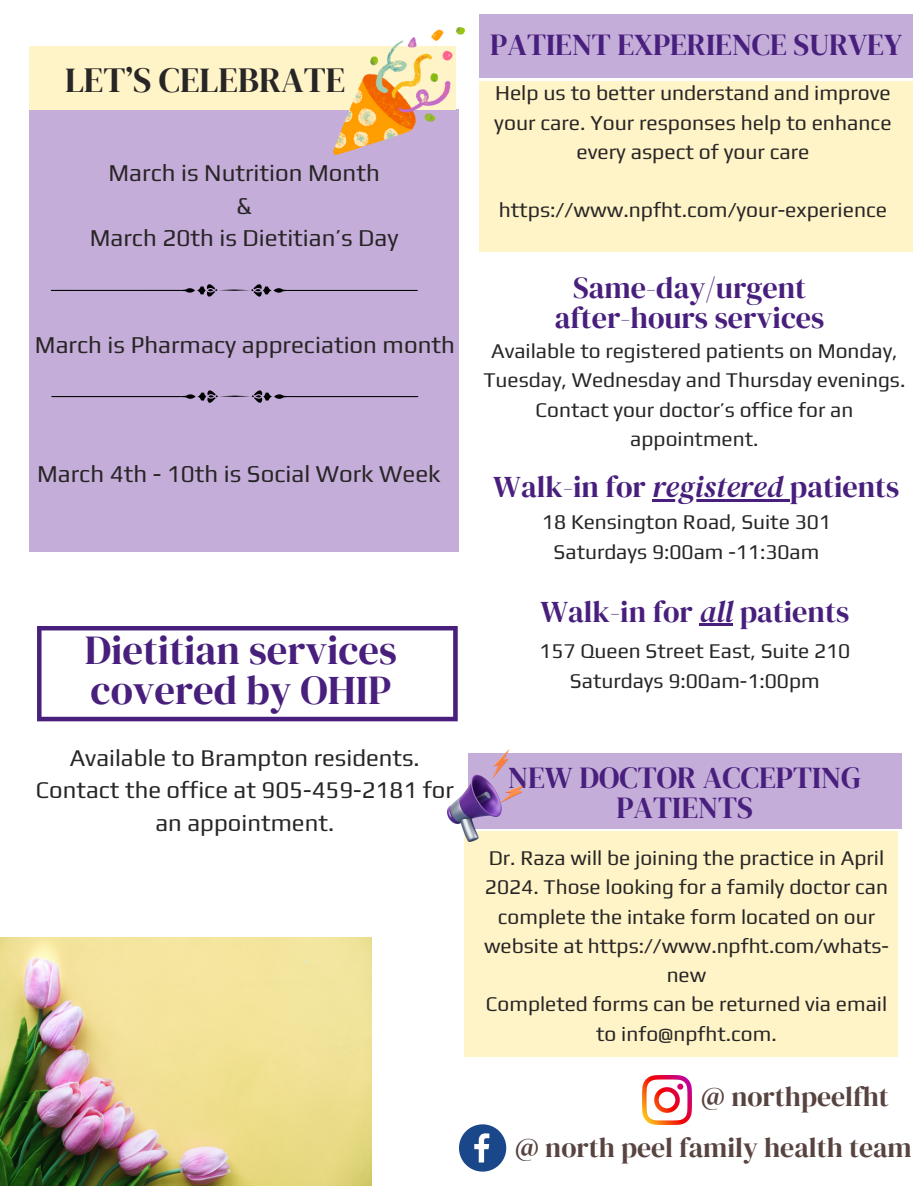
<style>
.page{position:relative;width:918px;height:1188px;background:#fff}
.page>*{position:absolute;margin:0;border:0;box-sizing:border-box;transform-origin:0 0}
.t1{font:40.8px/40.5px "DM Serif Display";color:#481f7d}
.t2{font:35.1px "DM Serif Display";color:#282526}
.t3{font:30.3px/30.3px "DM Serif Display";color:#481f7d;text-align:center}
.t4{font:27.75px "DM Serif Display";color:#57433f}
.t5{font:24.15px/32.7px "Play";color:#282526;text-align:center}
.t6{font:23.85px/32.7px "Play";color:#282526;text-align:center}
.t7{font:21.15px/29.2px "Play";color:#282526;text-align:center}
.t8{font:20.85px/29.2px "Play";color:#282526;text-align:center}
.s1{font-style:italic}
</style>
<div class="page">
<div style="left:29px;top:109px;width:430px;height:443px;background:#c4add9"></div>
<div style="left:479px;top:14px;width:434px;height:64px;background:#c4add9"></div>
<img style="left:643px;top:1076px;width:48px;height:48px">
<svg style="left:459px;top:1124px;width:47px;height:48px"></svg>
<div style="left:479px;top:81px;width:434px;height:171px;background:#fff4c7"></div>
<div style="left:29px;top:46px;width:427px;height:63px;background:#fff4c7"></div>
<img style="left:334px;top:28px;width:130px;height:127px">
<svg style="left:51px;top:390px;width:367px;height:13px"></svg>
<svg style="left:51px;top:284px;width:367px;height:13px"></svg>
<svg style="left:37px;top:626px;width:421px;height:95px"></svg>
<img style="left:0;top:938px;width:371px;height:247px">
<div style="left:468px;top:753px;width:433px;height:75px;background:#c4add9"></div>
<div style="left:465px;top:831px;width:433px;height:226px;background:#fff4c7"></div>
<img style="left:448px;top:749px;width:79px;height:93px">
<hr style="left:652px;top:499px;width:138px;height:2px;background:#481f7d">
<hr style="left:700px;top:624px;width:33px;height:2px;background:#481f7d">
<p class="t2" style="left:65px;top:55px;width:282px">LET’S CELEBRATE</p>
<h4 class="t5" style="left:90px;top:156px;width:310px">March is Nutrition Month<br>&amp;<br>March 20th is Dietitian’s Day</h4>
<p class="t5" style="left:35px;top:328px;width:422px">March is Pharmacy appreciation month</p>
<h4 class="t5" style="left:37px;top:457px;width:405px">March 4th - 10th is Social Work Week</h4>
<p class="t1" style="left:85px;top:629px;width:314px">Dietitian services covered by OHIP</p>
<p class="t6" style="left:36px;top:741px;width:420px">Available to Brampton residents.<br>Contact the office at 905-459-2181 for an appointment.</p>
<h5 class="t3" style="left:490px;top:30px;width:413px">PATIENT EXPERIENCE SURVEY</h5>
<h5 class="t7" style="left:494px;top:78px;width:399px">Help us to better understand and improve your care. Your responses help to enhance every aspect of your care</h5>
<h3 class="t7" style="left:499px;top:195px;width:390px">https://www.npfht.com/your-experience</h3>
<h1 class="t3" style="left:555px;top:272px;width:271px">Same-day/urgent after-hours services</h1>
<p class="t8" style="left:483px;top:336px;width:423px">Available to registered patients on Monday, Tuesday, Wednesday and Thursday evenings.<br>Contact your doctor’s office for an appointment.</p>
<h4 class="t3" style="left:493px;top:471px;width:408px">Walk-in for <span class="s1">registered</span> patients</h4>
<h3 class="t8" style="left:542px;top:507px;width:291px">18 Kensington Road, Suite 301</h3>
<p class="t8" style="left:554px;top:537px;width:267px">Saturdays 9:00am -11:30am</p>
<p class="t3" style="left:540px;top:596px;width:310px">Walk-in for <span class="s1">all</span> patients</p>
<h5 class="t8" style="left:539px;top:636px;width:313px">157 Queen Street East, Suite 210</h5>
<p class="t8" style="left:570px;top:665px;width:251px">Saturdays 9:00am-1:00pm</p>
<p class="t3" style="left:508px;top:762px;width:354px">NEW DOCTOR ACCEPTING<br>PATIENTS</p>
<p class="t8" style="left:484px;top:843px;width:406px">Dr. Raza will be joining the practice in April 2024. Those looking for a family doctor can complete the intake form located on our website at https://www.npfht.com/whats&shy;new</p>
<h4 class="t8" style="left:486px;top:989px;width:403px">Completed forms can be returned via email to info@npfht.com.</h4>
<p class="t4" style="left:701px;top:1077px;width:190px">@ northpeelfht</p>
<p class="t4" style="left:515px;top:1128px;width:398px">@ north peel family health team</p>
</div>
